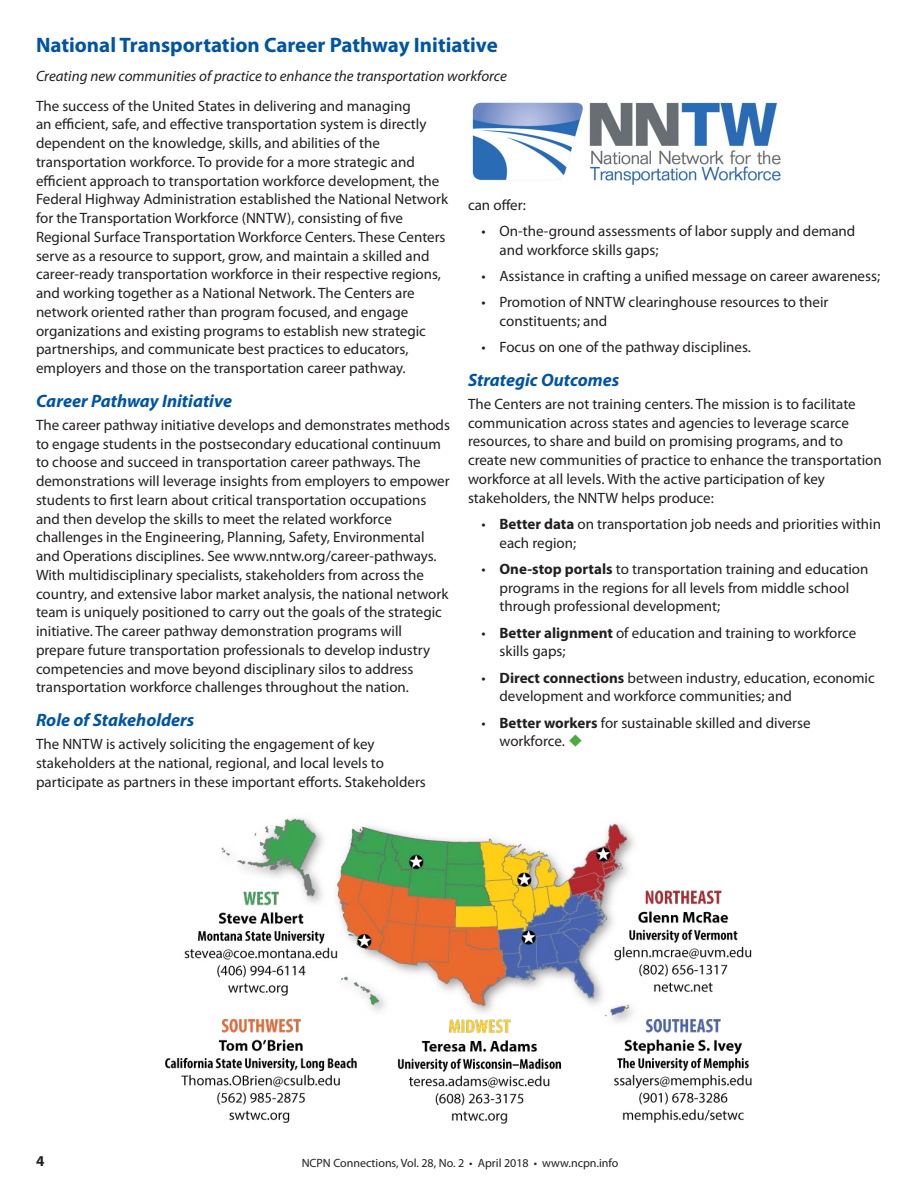
<style>
.page{position:relative;width:918px;height:1188px;background:#fff}
.page>*{position:absolute;margin:0;border:0;box-sizing:border-box;transform-origin:0 0}
.t1{font:700 21px "Myriad Pro";color:#0054a4}
.t2{font:italic 700 18px "Myriad Pro";color:#0054a4}
.t3{font:15px/18.8px "Myriad Pro";color:#231f20}
.t4{font:italic 15px "Myriad Pro";color:#231f20}
.t5{font:700 15px "Myriad Pro";color:#231f20}
.t6{font:12px "Myriad Pro";color:#231f20}
.s1{font-weight:700}
.s2{color:#4daa42}
</style>
<div class="page">
<img style="left:165px;top:818px;width:587px;height:306px">
<img style="left:472px;top:102px;width:309px;height:82px">
<h1 class="t1" style="left:36px;top:31px;width:463px">National Transportation Career Pathway Initiative</h1>
<p class="t4" style="left:36px;top:67px;width:472px">Creating new communities of practice to enhance the transportation workforce</p>
<p class="t3" style="left:36px;top:96px;width:414px">The success of the United States in delivering and managing<br>an efficient, safe, and effective transportation system is directly dependent on the knowledge, skills, and abilities of the transportation workforce. To provide for a more strategic and efficient approach to transportation workforce development, the Federal Highway Administration established the National Network for the Transportation Workforce (NNTW), consisting of five Regional Surface Transportation Workforce Centers. These Centers serve as a resource to support, grow, and maintain a skilled and career-ready transportation workforce in their respective regions, and working together as a National Network. The Centers are network oriented rather than program focused, and engage organizations and existing programs to establish new strategic partnerships, and communicate best practices to educators, employers and those on the transportation career pathway.</p>
<p class="t2" style="left:36px;top:389px;width:198px">Career Pathway Initiative</p>
<p class="t3" style="left:36px;top:415px;width:415px">The career pathway initiative develops and demonstrates methods to engage students in the postsecondary educational continuum to choose and succeed in transportation career pathways. The demonstrations will leverage insights from employers to empower students to first learn about critical transportation occupations and then develop the skills to meet the related workforce challenges in the Engineering, Planning, Safety, Environmental and Operations disciplines. See www.nntw.org/career-pathways.<br>With multidisciplinary specialists, stakeholders from across the country, and extensive labor market analysis, the national network team is uniquely positioned to carry out the goals of the strategic initiative. The career pathway demonstration programs will prepare future transportation professionals to develop industry competencies and move beyond disciplinary silos to address transportation workforce challenges throughout the nation.</p>
<p class="t2" style="left:36px;top:708px;width:160px">Role of Stakeholders</p>
<p class="t3" style="left:36px;top:735px;width:391px">The NNTW is actively soliciting the engagement of key stakeholders at the national, regional, and local levels to participate as partners in these important efforts. Stakeholders</p>
<p class="t3" style="left:468px;top:195px;width:59px">can offer:</p>
<p class="t3" style="left:500px;top:221px;width:357px;text-indent:-18px">• On-the-ground assessments of labor supply and demand and workforce skills gaps;</p>
<p class="t3" style="left:482px;top:266px;width:400px">• Assistance in crafting a unified message on career awareness;</p>
<p class="t3" style="left:500px;top:292px;width:331px;text-indent:-18px">• Promotion of NNTW clearinghouse resources to their constituents; and</p>
<p class="t3" style="left:482px;top:337px;width:271px">• Focus on one of the pathway disciplines.</p>
<p class="t2" style="left:468px;top:368px;width:153px">Strategic Outcomes</p>
<p class="t3" style="left:468px;top:394px;width:415px">The Centers are not training centers. The mission is to facilitate communication across states and agencies to leverage scarce resources, to share and build on promising programs, and to create new communities of practice to enhance the transportation workforce at all levels. With the active participation of key stakeholders, the NNTW helps produce:</p>
<p class="t3" style="left:500px;top:514px;width:383px;text-indent:-18px">• <span class="s1">Better data</span> on transportation job needs and priorities within each region;</p>
<p class="t3" style="left:500px;top:559px;width:370px;text-indent:-18px">• <span class="s1">One-stop portals</span> to transportation training and education programs in the regions for all levels from middle school through professional development;</p>
<p class="t3" style="left:500px;top:623px;width:358px;text-indent:-18px">• <span class="s1">Better alignment</span> of education and training to workforce skills gaps;</p>
<p class="t3" style="left:500px;top:668px;width:377px;text-indent:-18px">• <span class="s1">Direct connections</span> between industry, education, economic development and workforce communities; and</p>
<p class="t3" style="left:500px;top:713px;width:313px;text-indent:-18px">• <span class="s1">Better workers</span> for sustainable skilled and diverse workforce. <span class="s2">◆</span></p>
<p class="t5" style="left:36px;top:1151px;width:10px">4</p>
<p class="t6" style="left:302px;top:1155px;width:318px">NCPN Connections, Vol. 28, No. 2 • April 2018 • www.ncpn.info</p>
</div>
